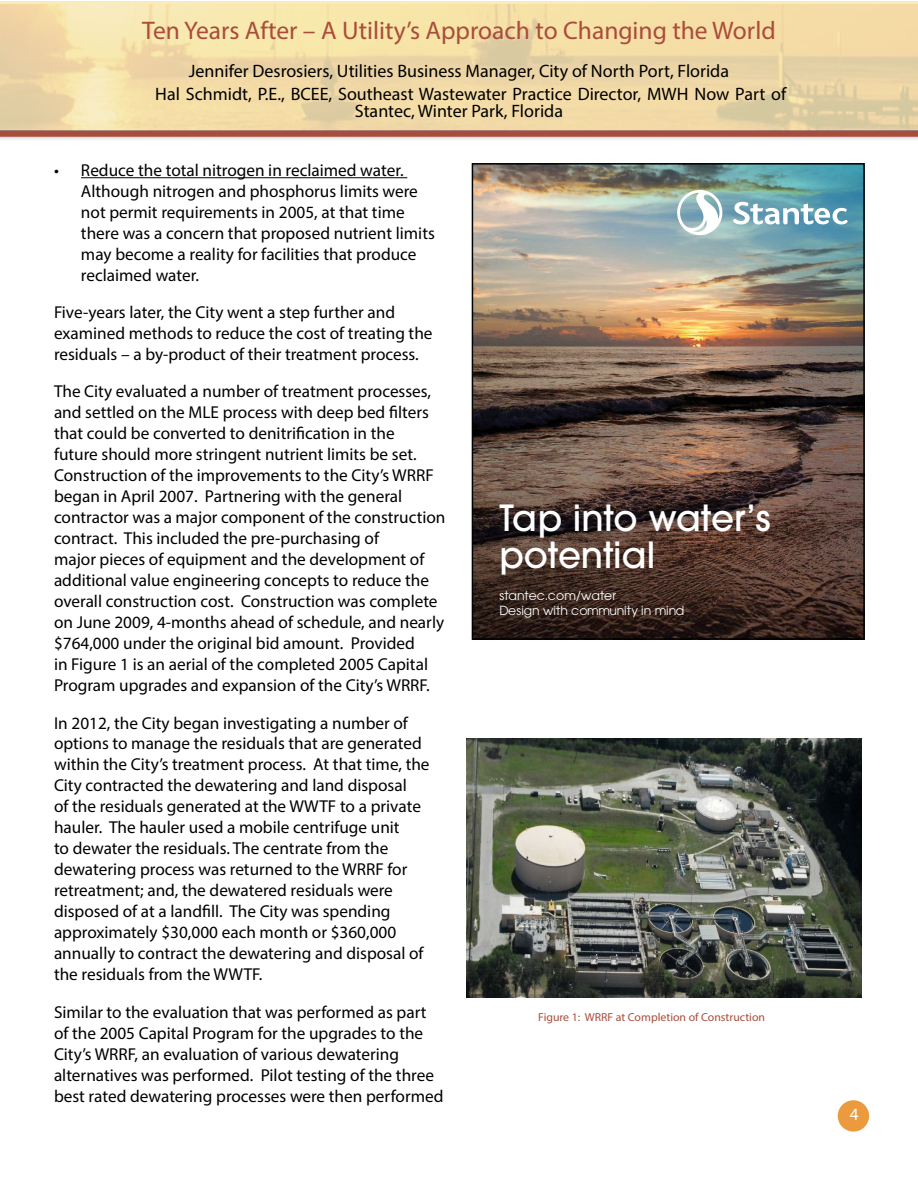
<style>
.page{position:relative;width:918px;height:1188px;background:#fff}
.page>*{position:absolute;margin:0;border:0;box-sizing:border-box;transform-origin:0 0}
.t1{font:500 35.85px/37.3px "ITC Avant Garde Pro";color:#fff}
.t2{font:25.5px "Myriad Pro";color:#aa4c3b}
.t3{font:18px/23.2px "Myriad Pro";color:#000}
.t4{font:17.25px/21px "Myriad Pro";color:#000}
.t5{font:17.25px "Myriad Pro";color:#fff}
.t6{font:12.45px/15.1px "ITC Avant Garde Pro";letter-spacing:.005em;color:#fff}
.t7{font:11.55px "Myriad Pro";color:#aa4c3c}
</style>
<div class="page">
<div style="left:838px;top:1100px;width:31px;height:32px;background:#eb9b3e;border-radius:50%"></div>
<hr style="left:81px;top:177px;width:326px;height:1px;background:#000">
<div style="left:0;top:1px;width:918px;height:140px;background:#ebebeb"></div>
<div style="left:0;top:1px;width:918px;height:129px;background:linear-gradient(to right,#f9ebbb,#f9ebbb)"></div>
<img style="left:0;top:5px;width:918px;height:126px">
<div style="left:0;top:131px;width:918px;height:6px;background:#aa4c3b"></div>
<img style="left:475px;top:450px;width:387px;height:187px">
<img style="left:475px;top:166px;width:387px;height:284px">
<svg style="left:676px;top:189px;width:172px;height:47px"></svg>
<div style="left:472px;top:163px;width:393px;height:477px;border:2px solid #000"></div>
<img style="left:467px;top:739px;width:395px;height:259px">
<h2 class="t2" style="left:142px;top:14px;width:635px">Ten Years After – A Utility’s Approach to Changing the World</h2>
<p class="t3" style="left:155px;top:59px;width:633px;text-indent:34px">Jennifer Desrosiers, Utilities Business Manager, City of North Port, Florida<br>Hal Schmidt, P.E., BCEE, Southeast Wastewater Practice Director, MWH Now Part of</p>
<p class="t3" style="left:355px;top:99px;width:210px">Stantec, Winter Park, Florida</p>
<p class="t4" style="left:81px;top:159px;width:355px;text-indent:-27px">• Reduce the total nitrogen in reclaimed water.<br>Although nitrogen and phosphorus limits were not permit requirements in 2005, at that time there was a concern that proposed nutrient limits may become a reality for facilities that produce reclaimed water.</p>
<p class="t4" style="left:54px;top:302px;width:380px">Five-years later, the City went a step further and examined methods to reduce the cost of treating the residuals – a by-product of their treatment process.</p>
<p class="t4" style="left:54px;top:381px;width:393px">The City evaluated a number of treatment processes, and settled on the MLE process with deep bed filters that could be converted to denitrification in the<br>future should more stringent nutrient limits be set.<br>Construction of the improvements to the City’s WRRF began in April 2007. Partnering with the general contractor was a major component of the construction contract. This included the pre-purchasing of<br>major pieces of equipment and the development of additional value engineering concepts to reduce the overall construction cost. Construction was complete on June 2009, 4-months ahead of schedule, and nearly $764,000 under the original bid amount. Provided<br>in Figure 1 is an aerial of the completed 2005 Capital Program upgrades and expansion of the City’s WRRF.</p>
<p class="t4" style="left:54px;top:712px;width:377px">In 2012, the City began investigating a number of options to manage the residuals that are generated within the City’s treatment process. At that time, the City contracted the dewatering and land disposal<br>of the residuals generated at the WWTF to a private hauler. The hauler used a mobile centrifuge unit<br>to dewater the residuals. The centrate from the dewatering process was returned to the WRRF for retreatment; and, the dewatered residuals were disposed of at a landfill. The City was spending approximately $30,000 each month or $360,000 annually to contract the dewatering and disposal of the residuals from the WWTF.</p>
<p class="t4" style="left:54px;top:1001px;width:391px">Similar to the evaluation that was performed as part of the 2005 Capital Program for the upgrades to the City’s WRRF, an evaluation of various dewatering alternatives was performed. Pilot testing of the three best rated dewatering processes were then performed</p>
<h1 class="t1" style="left:499px;top:499px;width:273px">Tap into water’s potential</h1>
<p class="t6" style="left:499px;top:588px;width:187px">stantec.com/water<br>Design with community in mind</p>
<p class="t7" style="left:538px;top:1010px;width:228px">Figure 1: WRRF at Completion of Construction</p>
<p class="t5" style="left:850px;top:1104px;width:10px">4</p>
</div>
